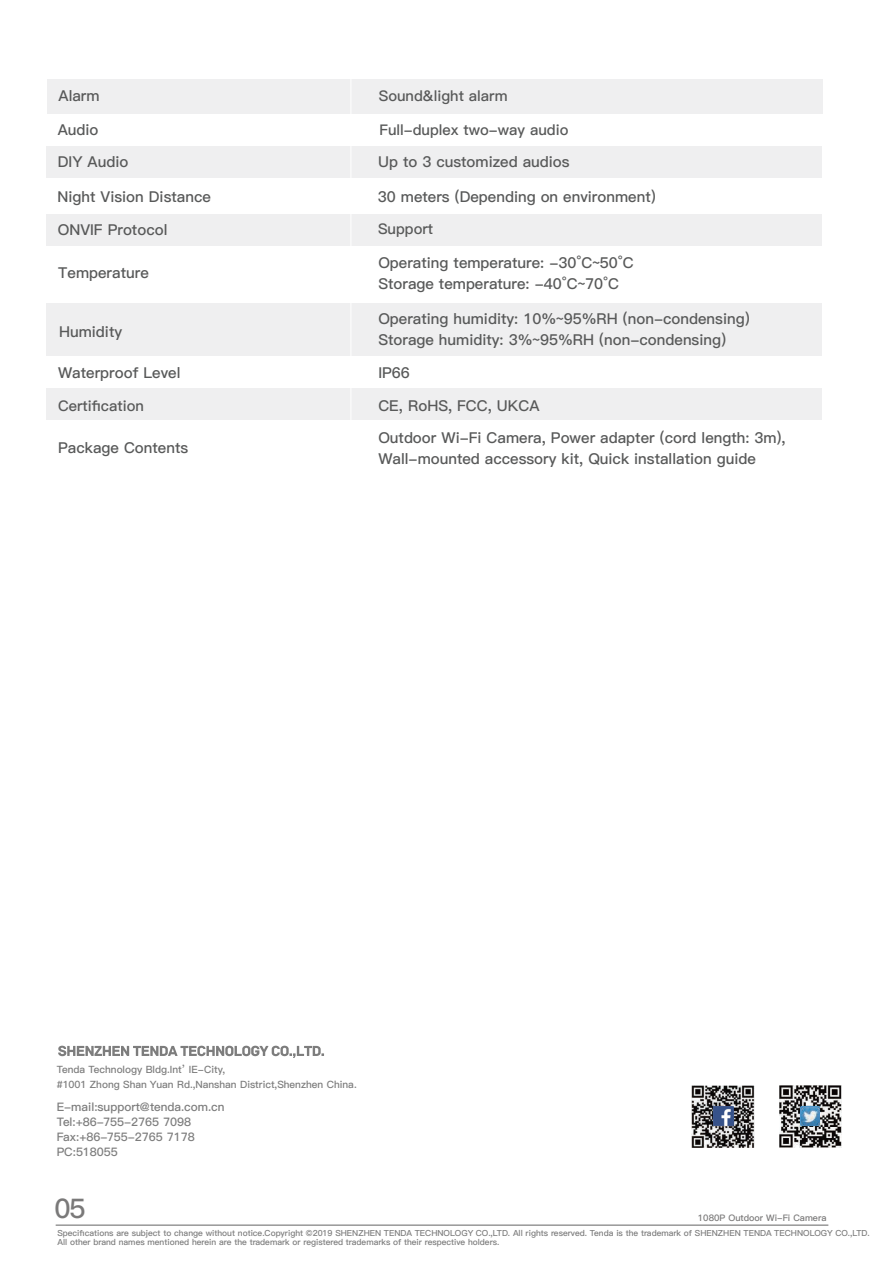
<style>
.page{position:relative;width:893px;height:1263px;background:#fff}
.page>*{position:absolute;margin:0;border:0;box-sizing:border-box;transform-origin:0 0}
.t1{font:27px "Ping Fang SC Bold";color:#7a7979}
.t2{font:15px/21px "Ping Fang SC Bold";color:#585959}
.t3{font:14.7px "Ping Fang SC Bold";color:#585959}
.t4{font:11.7px/15.1px "Ping Fang SC Bold";color:#7d7d7d}
.t5{font:10.05px/15.5px "Ping Fang SC Bold";color:#7d7d7d}
.t6{font:9px "Ping Fang SC Bold";color:#7a7979}
.t7{font:8.4px/8.7px "Ping Fang SC Bold";color:#7d7d7d}
</style>
<div class="page">
<div style="left:47px;top:79px;width:775px;height:35px;background:#efeff0"></div>
<hr style="left:56px;top:1225px;width:772px;height:1px;background:#646363">
<img style="left:779px;top:1085px;width:63px;height:63px">
<img style="left:800px;top:1106px;width:20px;height:19px">
<img style="left:801px;top:1107px;width:18px;height:18px">
<img style="left:692px;top:1085px;width:62px;height:63px">
<img style="left:714px;top:1106px;width:19px;height:20px">
<svg style="left:58px;top:1046px;width:266px;height:12px"></svg>
<div style="left:47px;top:146px;width:775px;height:32px;background:#efeff0"></div>
<div style="left:47px;top:303px;width:775px;height:53px;background:#efeff0"></div>
<div style="left:47px;top:388px;width:775px;height:32px;background:#efeff0"></div>
<div style="left:47px;top:214px;width:775px;height:32px;background:#efeff0"></div>
<hr style="left:351px;top:78px;width:1px;height:408px;background:#fff">
<p class="t2" style="left:59px;top:85px;width:43px">Alarm</p>
<p class="t3" style="left:379px;top:87px;width:130px">Sound&amp;light alarm</p>
<p class="t2" style="left:58px;top:120px;width:42px">Audio</p>
<p class="t3" style="left:380px;top:121px;width:190px">Full-duplex two-way audio</p>
<p class="t2" style="left:58px;top:152px;width:72px">DIY Audio</p>
<p class="t2" style="left:378px;top:152px;width:193px">Up to 3 customized audios</p>
<p class="t2" style="left:58px;top:187px;width:155px">Night Vision Distance</p>
<p class="t2" style="left:378px;top:187px;width:279px">30 meters (Depending on environment)</p>
<p class="t2" style="left:58px;top:220px;width:111px">ONVIF Protocol</p>
<p class="t3" style="left:378px;top:220px;width:57px">Support</p>
<p class="t2" style="left:58px;top:263px;width:92px">Temperature</p>
<p class="t2" style="left:59px;top:321px;width:65px">Humidity</p>
<p class="t2" style="left:378px;top:253px;width:257px">Operating temperature: -30°C~50°C<br>Storage temperature: -40°C~70°C</p>
<p class="t2" style="left:378px;top:308px;width:373px">Operating humidity: 10%~95%RH (non-condensing)<br>Storage humidity: 3%~95%RH (non-condensing)</p>
<p class="t2" style="left:58px;top:362px;width:124px">Waterproof Level</p>
<p class="t2" style="left:378px;top:362px;width:33px">IP66</p>
<p class="t3" style="left:58px;top:397px;width:87px">Certification</p>
<p class="t2" style="left:378px;top:395px;width:163px">CE, RoHS, FCC, UKCA</p>
<p class="t2" style="left:58px;top:437px;width:132px">Package Contents</p>
<p class="t2" style="left:378px;top:427px;width:409px">Outdoor Wi-Fi Camera, Power adapter (cord length: 3m),<br>Wall-mounted accessory kit, Quick installation guide</p>
<p class="t5" style="left:57px;top:1062px;width:302px">Tenda Technology Bldg.Int’ IE-City,<br>#1001 Zhong Shan Yuan Rd.,Nanshan District,Shenzhen China.</p>
<p class="t4" style="left:57px;top:1099px;width:169px">E-mail:support@tenda.com.cn<br>Tel:+86-755-2765 7098<br>Fax:+86-755-2765 7178<br>PC:518055</p>
<h1 class="t1" style="left:54px;top:1192px;width:33px">05</h1>
<p class="t6" style="left:698px;top:1212px;width:130px">1080P Outdoor Wi-Fi Camera</p>
<p class="t7" style="left:57px;top:1229px;width:814px">Specifications are subject to change without notice.Copyright ©2019 SHENZHEN TENDA TECHNOLOGY CO.,LTD. All rights reserved. Tenda is the trademark of SHENZHEN TENDA TECHNOLOGY CO.,LTD.<br>All other brand names mentioned herein are the trademark or registered trademarks of their respective holders.</p>
</div>
